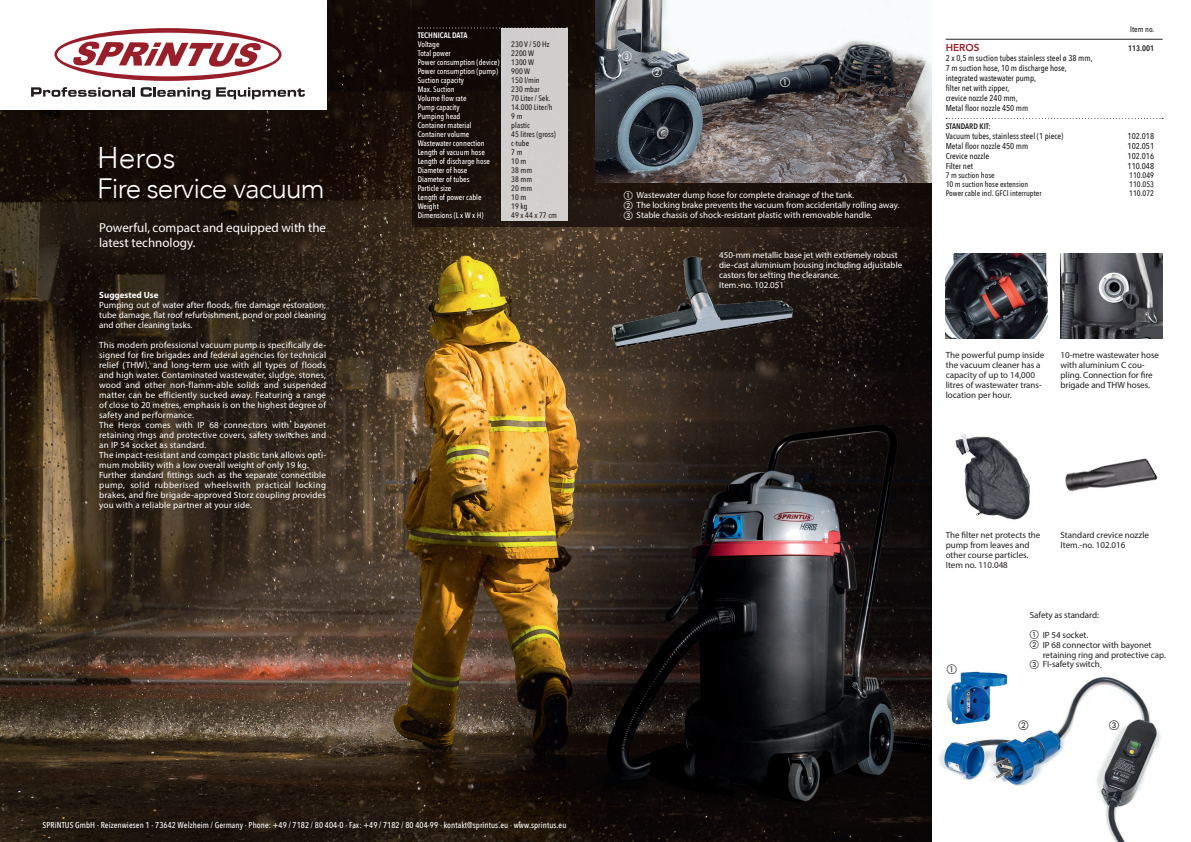
<style>
.page{position:relative;width:1191px;height:842px;background:#fff}
.page>*{position:absolute;margin:0;border:0;box-sizing:border-box;transform-origin:0 0}
.t1{font:300 30px "Avenir";color:#fff}
.t2{font:300 28px "Avenir";letter-spacing:-.03em;color:#fff}
.t3{font:13px/15.6px "Myriad Pro";color:#fff}
.t4{font:800 10px "Avenir";color:#981e29}
.t5{font:10px "European Pi One";color:#fff}
.t6{font:10px "European Pi One";color:#231f20}
.t7{font:9px/10px "Myriad Pro";letter-spacing:.02em;color:#fff;text-align:justify}
.t8{font:9px/10px "Myriad Pro";letter-spacing:-.005em;color:#231f20}
.t9{font:9px/10px "Myriad Pro";color:#fff}
.t10{font:700 9px "Myriad Pro";color:#fff}
.t11{font:500 8.5px/10px "Avenir Next Condensed";color:#231f20}
.t12{font:500 8.5px "Avenir Next Condensed";letter-spacing:.01em;color:#fff}
.t13{font:500 8px "Avenir Next Condensed";color:#fff}
.t14{font:500 8px "Avenir Next Condensed";color:#231f20}
.t15{font:600 8px "Avenir Next Condensed";color:#231f20}
.t16{font:600 8px "Avenir Next Condensed";color:#fff}
.s1{font-family:"European Pi One"}
</style>
<div class="page">
<img style="left:0;top:0;width:931px;height:842px">
<div style="left:412px;top:0;width:519px;height:227px;background:#180f09"></div>
<img style="left:1060px;top:253px;width:102px;height:85px">
<img style="left:939px;top:677px;width:222px;height:165px">
<img style="left:945px;top:671px;width:63px;height:59px">
<img style="left:595px;top:0;width:336px;height:183px">
<div style="left:501px;top:28px;width:66px;height:193px;background:#d1cfce"></div>
<img style="left:955px;top:434px;width:75px;height:86px">
<img style="left:945px;top:253px;width:102px;height:85px">
<hr style="left:945px;top:39px;width:217px;height:1px;background:#231f20">
<svg style="left:946px;top:118px;width:217px;height:1px"></svg>
<img style="left:1065px;top:458px;width:93px;height:34px">
<img style="left:612px;top:246px;width:181px;height:106px">
<svg style="left:418px;top:27px;width:149px;height:1px"></svg>
<div style="left:0;top:0;width:326px;height:109px;background:#fff"></div>
<svg style="left:54px;top:28px;width:227px;height:53px"></svg>
<svg style="left:31px;top:87px;width:104px;height:10px"></svg>
<svg style="left:141px;top:87px;width:69px;height:13px"></svg>
<svg style="left:216px;top:87px;width:89px;height:12px"></svg>
<h1 class="t1" style="left:97px;top:140px;width:80px">Heros</h1>
<h2 class="t2" style="left:97px;top:172px;width:229px">Fire service vacuum</h2>
<h3 class="t3" style="left:99px;top:219px;width:228px">Powerful, compact and equipped with the latest technology.</h3>
<p class="t10" style="left:99px;top:289px;width:61px">Suggested Use</p>
<p class="t7" style="left:99px;top:300px;width:228px">Pumping out of water after floods, fire damage restoration, tube damage, flat roof refurbishment, pond or pool cleaning and other cleaning tasks.</p>
<p class="t7" style="left:99px;top:340px;width:228px;text-align:left">This modern professional vacuum pump is specifically de&shy;signed for fire brigades and federal agencies for technical relief (THW), and long-term use with all types of floods and high water. Contaminated wastewater, sludge, stones, wood and other non-flamm-able solids and suspended matter can be efficiently sucked away. Featuring a range of close to 20 metres, emphasis is on the highest degree of safety and performance.<br>The Heros comes with IP 68 connectors with bayonet retaining rings and protective covers, safety switches and an IP 54 socket as standard.<br>The impact-resistant and compact plastic tank allows opti&shy;mum mobility with a low overall weight of only 19 kg.<br>Further standard fittings such as the separate connectible pump, solid rubberised wheelswith practical locking brakes, and fire brigade-approved Storz coupling provides you with a reliable partner at your side.</p>
<p class="t16" style="left:418px;top:29px;width:51px">TECHNICAL DATA</p>
<p class="t13" style="left:418px;top:40px;width:23px">Voltage</p>
<p class="t14" style="left:511px;top:40px;width:40px">230 V / 50 Hz</p>
<p class="t13" style="left:418px;top:49px;width:35px">Total power</p>
<p class="t14" style="left:511px;top:49px;width:24px">2200 W</p>
<p class="t13" style="left:418px;top:58px;width:83px">Power consumption (device)</p>
<p class="t14" style="left:511px;top:58px;width:24px">1300 W</p>
<p class="t13" style="left:418px;top:67px;width:82px">Power consumption (pump)</p>
<p class="t14" style="left:511px;top:67px;width:20px">900 W</p>
<p class="t13" style="left:418px;top:76px;width:48px">Suction capacity</p>
<p class="t14" style="left:511px;top:76px;width:30px">150 l/min</p>
<p class="t13" style="left:418px;top:85px;width:38px">Max. Suction</p>
<p class="t14" style="left:511px;top:85px;width:30px">230 mbar</p>
<p class="t13" style="left:418px;top:94px;width:50px">Volume flow rate</p>
<p class="t14" style="left:511px;top:94px;width:41px">70 Liter / Sek.</p>
<p class="t13" style="left:418px;top:103px;width:43px">Pump capacity</p>
<p class="t14" style="left:511px;top:103px;width:43px">14.000 Liter/h</p>
<p class="t13" style="left:418px;top:112px;width:44px">Pumping head</p>
<p class="t14" style="left:511px;top:112px;width:13px">9 m</p>
<p class="t13" style="left:418px;top:121px;width:55px">Container material</p>
<p class="t14" style="left:511px;top:121px;width:20px">plastic</p>
<p class="t13" style="left:418px;top:130px;width:53px">Container volume</p>
<p class="t14" style="left:511px;top:130px;width:46px">45 litres (gross)</p>
<p class="t13" style="left:418px;top:139px;width:69px">Wastewater connection</p>
<p class="t14" style="left:511px;top:139px;width:19px">c-tube</p>
<p class="t13" style="left:418px;top:148px;width:69px">Length of vacuum hose</p>
<p class="t14" style="left:511px;top:148px;width:13px">7 m</p>
<p class="t13" style="left:418px;top:157px;width:74px">Length of discharge hose</p>
<p class="t14" style="left:511px;top:157px;width:17px">10 m</p>
<p class="t13" style="left:418px;top:166px;width:51px">Diameter of hose</p>
<p class="t14" style="left:511px;top:166px;width:22px">38 mm</p>
<p class="t13" style="left:418px;top:175px;width:53px">Diameter of tubes</p>
<p class="t14" style="left:511px;top:175px;width:22px">38 mm</p>
<p class="t13" style="left:418px;top:184px;width:35px">Particle size</p>
<p class="t14" style="left:511px;top:184px;width:22px">20 mm</p>
<p class="t13" style="left:418px;top:193px;width:65px">Length of power cable</p>
<p class="t14" style="left:511px;top:193px;width:17px">10 m</p>
<p class="t13" style="left:418px;top:202px;width:23px">Weight</p>
<p class="t14" style="left:511px;top:202px;width:18px">19 kg</p>
<p class="t13" style="left:418px;top:211px;width:67px">Dimensions (L x W x H)</p>
<p class="t14" style="left:511px;top:211px;width:47px">49 x 44 x 77 cm</p>
<p class="t12" style="left:43px;top:820px;width:525px">SPRiNTUS GmbH · Reizenwiesen 1 · 73642 Welzheim / Germany · Phone: +49 / 7182 / 80 404-0 · Fax: +49 / 7182 / 80 404-99 · kontakt@sprintus.eu · www.sprintus.eu</p>
<p class="t5" style="left:622px;top:51px;width:11px">C</p>
<p class="t5" style="left:652px;top:67px;width:11px">B</p>
<p class="t5" style="left:780px;top:77px;width:11px">A</p>
<p class="t9" style="left:624px;top:190px;width:277px"><span class="s1">A</span> Wastewater dump hose for complete drainage of the tank.<br><span class="s1">B</span> The locking brake prevents the vacuum from accidentally rolling away.<br><span class="s1">C</span> Stable chassis of shock-resistant plastic with removable handle.</p>
<p class="t9" style="left:719px;top:250px;width:185px">450-mm metallic base jet with extremely robust die-cast aluminium housing including adjustable castors for setting the clearance.<br>Item.-no. 102.051</p>
<p class="t14" style="left:1130px;top:24px;width:26px">Item no.</p>
<p class="t4" style="left:945px;top:40px;width:35px">HEROS</p>
<p class="t15" style="left:1128px;top:41px;width:27px">113.001</p>
<p class="t11" style="left:945px;top:53px;width:148px">2 x 0,5 m suction tubes stainless steel ø 38 mm,<br>7 m suction hose, 10 m discharge hose, integrated wastewater pump,<br>filter net with zipper,<br>crevice nozzle 240 mm,<br>Metal floor nozzle 450 mm</p>
<p class="t15" style="left:945px;top:119px;width:47px">STANDARD KIT:</p>
<p class="t11" style="left:945px;top:131px;width:119px">Vacuum tubes, stainless steel (1 piece)</p>
<p class="t11" style="left:1127px;top:131px;width:28px">102.018</p>
<p class="t11" style="left:945px;top:141px;width:84px">Metal floor nozzle 450 mm</p>
<p class="t11" style="left:1127px;top:141px;width:28px">102.051</p>
<p class="t11" style="left:945px;top:151px;width:45px">Crevice nozzle</p>
<p class="t11" style="left:1127px;top:151px;width:28px">102.016</p>
<p class="t11" style="left:945px;top:161px;width:29px">Filter net</p>
<p class="t11" style="left:1127px;top:161px;width:28px">110.048</p>
<p class="t14" style="left:945px;top:170px;width:50px">7 m suction hose</p>
<p class="t14" style="left:1129px;top:170px;width:26px">110.049</p>
<p class="t14" style="left:945px;top:179px;width:84px">10 m suction hose extension</p>
<p class="t14" style="left:1129px;top:179px;width:26px">110.053</p>
<p class="t14" style="left:945px;top:188px;width:97px">Power cable incl. GFCI interrupter</p>
<p class="t14" style="left:1129px;top:188px;width:26px">110.072</p>
<p class="t8" style="left:945px;top:350px;width:100px">The powerful pump inside the vacuum cleaner has a capacity of up to 14,000 litres of wastewater trans&shy;location per hour.</p>
<p class="t8" style="left:1060px;top:350px;width:100px">10-metre wastewater hose with aluminium C cou&shy;pling. Connection for fire brigade and THW hoses.</p>
<p class="t8" style="left:945px;top:530px;width:96px">The filter net protects the pump from leaves and other course particles.<br>Item no. 110.048</p>
<p class="t8" style="left:1060px;top:530px;width:90px">Standard crevice nozzle<br>Item.-no. 102.016</p>
<p class="t6" style="left:946px;top:664px;width:11px">A</p>
<p class="t8" style="left:1029px;top:610px;width:71px">Safety as standard:</p>
<p class="t8" style="left:1029px;top:630px;width:60px"><span class="s1">A</span> IP 54 socket.</p>
<p class="t8" style="left:1029px;top:640px;width:123px"><span class="s1">B</span> IP 68 connector with bayonet</p>
<p class="t8" style="left:1042px;top:650px;width:125px">retaining ring and protective cap.</p>
<p class="t8" style="left:1029px;top:659px;width:73px"><span class="s1">C</span> FI-safety switch.</p>
<p class="t6" style="left:1018px;top:720px;width:11px">B</p>
<p class="t6" style="left:1109px;top:720px;width:11px">C</p>
</div>
